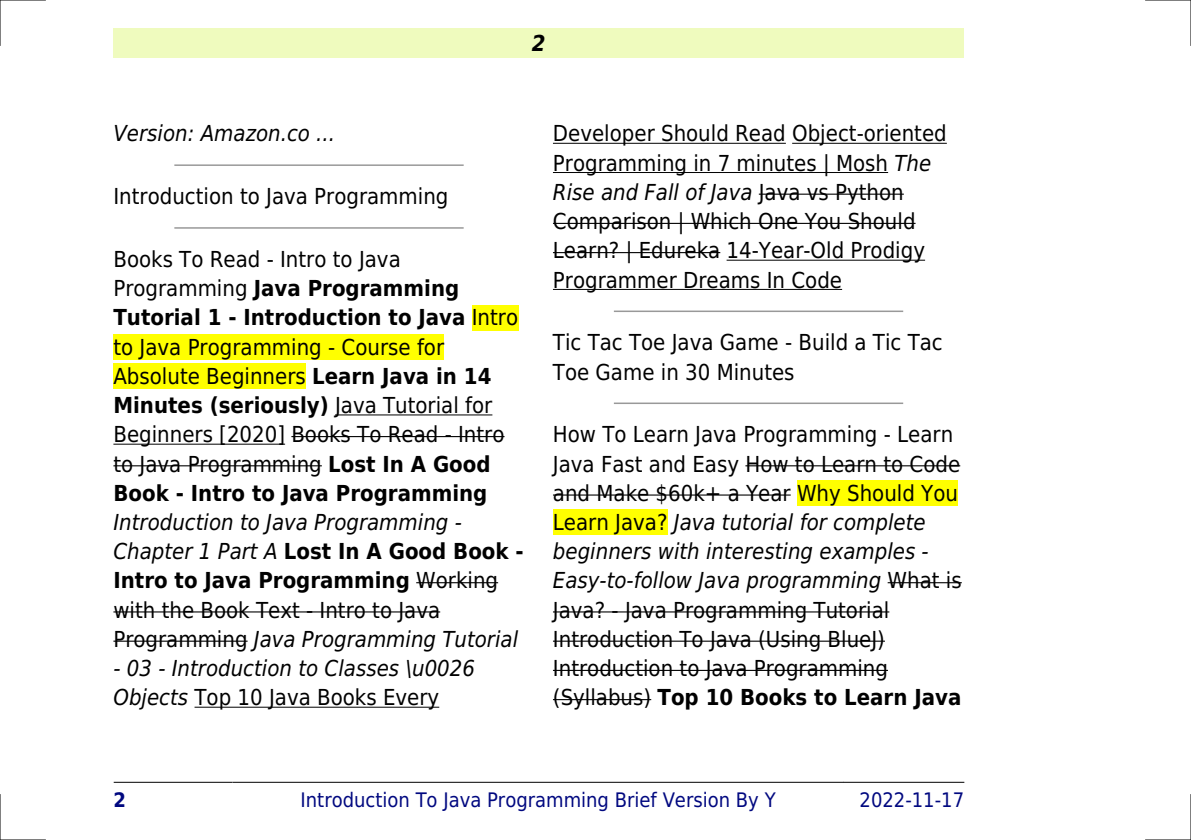
<style>
.page{position:relative;width:1191px;height:840px;background:#fff}
.page>*{position:absolute;margin:0;border:0;box-sizing:border-box;transform-origin:0 0}
.t1{font:22px/29.2px "DejaVu Sans Condensed";color:#000}
.t2{font:italic 22px/29.2px "DejaVu Sans Condensed";color:#000}
.t3{font:italic 700 22px "DejaVu Sans Condensed";color:#000}
.t4{font:20px "DejaVu Sans Condensed";color:#000880}
.t5{font:700 20px "DejaVu Sans Condensed";color:#000880}
.s1{font-weight:700}
.s2{font-weight:700;font-style:normal}
.s3{font-style:normal}
.s4{font-style:italic}
</style>
<div class="page">
<div style="left:113px;top:28px;width:851px;height:30px;background:#effbbe"></div>
<hr style="left:114px;top:781px;width:118px;height:1px;background:#000">
<hr style="left:233px;top:781px;width:610px;height:1px;background:#000">
<hr style="left:844px;top:781px;width:120px;height:1px;background:#000">
<hr style="left:175px;top:164px;width:288px;height:2px;background:#999">
<hr style="left:175px;top:227px;width:288px;height:1px;background:#999">
<div style="left:472px;top:305px;width:46px;height:25px;background:#ff0"></div>
<div style="left:113px;top:334px;width:331px;height:25px;background:#ff0"></div>
<div style="left:113px;top:363px;width:193px;height:26px;background:#ff0"></div>
<hr style="left:335px;top:414px;width:157px;height:1px;background:#000">
<hr style="left:113px;top:443px;width:172px;height:1px;background:#000">
<hr style="left:291px;top:436px;width:213px;height:1px;background:#000">
<hr style="left:113px;top:465px;width:209px;height:1px;background:#000">
<hr style="left:416px;top:582px;width:82px;height:1px;background:#000">
<hr style="left:113px;top:611px;width:327px;height:1px;background:#000">
<hr style="left:113px;top:640px;width:135px;height:1px;background:#000">
<hr style="left:194px;top:706px;width:245px;height:1px;background:#000">
<hr style="left:553px;top:143px;width:233px;height:1px;background:#000">
<hr style="left:792px;top:143px;width:154px;height:1px;background:#000">
<hr style="left:553px;top:172px;width:335px;height:1px;background:#000">
<hr style="left:759px;top:193px;width:145px;height:2px;background:#000">
<hr style="left:553px;top:223px;width:362px;height:1px;background:#000">
<hr style="left:553px;top:252px;width:167px;height:1px;background:#000">
<hr style="left:726px;top:259px;width:199px;height:1px;background:#000">
<hr style="left:553px;top:289px;width:289px;height:1px;background:#000">
<hr style="left:614px;top:310px;width:288px;height:2px;background:#999">
<hr style="left:614px;top:402px;width:288px;height:2px;background:#999">
<hr style="left:745px;top:465px;width:215px;height:1px;background:#000">
<hr style="left:553px;top:494px;width:237px;height:1px;background:#000">
<div style="left:797px;top:480px;width:161px;height:25px;background:#ff0"></div>
<div style="left:553px;top:509px;width:114px;height:26px;background:#ff0"></div>
<hr style="left:887px;top:582px;width:74px;height:1px;background:#000">
<hr style="left:553px;top:611px;width:336px;height:1px;background:#000">
<hr style="left:553px;top:640px;width:332px;height:1px;background:#000">
<hr style="left:553px;top:669px;width:335px;height:1px;background:#000">
<hr style="left:553px;top:698px;width:98px;height:1px;background:#000">
<hr style="left:0;top:0;width:45px;height:1px;background:#000">
<hr style="left:1145px;top:0;width:46px;height:1px;background:#000">
<hr style="left:0;top:839px;width:45px;height:1px;background:#000">
<hr style="left:1145px;top:839px;width:46px;height:1px;background:#000">
<hr style="left:0;top:0;width:1px;height:45px;background:#000">
<hr style="left:0;top:794px;width:1px;height:45px;background:#000">
<hr style="left:1190px;top:0;width:1px;height:45px;background:#000">
<hr style="left:1190px;top:794px;width:1px;height:45px;background:#000">
<p class="t3" style="left:532px;top:30px;width:15px">2</p>
<p class="t2" style="left:113px;top:119px;width:223px">Version: Amazon.co ...</p>
<p class="t1" style="left:113px;top:182px;width:336px">Introduction to Java Programming</p>
<p class="t1" style="left:113px;top:244px;width:406px">Books To Read - Intro to Java Programming <span class="s1">Java Programming Tutorial 1 - Introduction to Java</span> Intro to Java Programming - Course for Absolute Beginners <span class="s1">Learn Java in 14<br>Minutes (seriously)</span> Java Tutorial for Beginners [2020] Books To Read - Intro to Java Programming <span class="s1">Lost In A Good Book - Intro to Java Programming</span></p>
<p class="t2" style="left:113px;top:507px;width:412px">Introduction to Java Programming - Chapter 1 Part A <span class="s2">Lost In A Good Book - Intro to Java Programming</span> <span class="s3">Working with the Book Text - Intro to Java Programming</span> Java Programming Tutorial</p>
<p class="t2" style="left:113px;top:653px;width:363px">- 03 - Introduction to Classes \u0026<br>Objects <span class="s3">Top 10 Java Books Every</span></p>
<p class="t1" style="left:553px;top:119px;width:395px">Developer Should Read Object-oriented Programming in 7 minutes | Mosh <span class="s4">The Rise and Fall of Java</span> Java vs Python Comparison | Which One You Should Learn? | Edureka 14-Year-Old Prodigy Programmer Dreams In Code</p>
<p class="t1" style="left:553px;top:328px;width:391px">Tic Tac Toe Java Game - Build a Tic Tac<br>Toe Game in 30 Minutes</p>
<p class="t1" style="left:553px;top:420px;width:410px">How To Learn Java Programming - Learn Java Fast and Easy How to Learn to Code and Make $60k+ a Year Why Should You Learn Java? <span class="s4">Java tutorial for complete beginners with interesting examples - Easy-to-follow Java programming</span> What is Java? - Java Programming Tutorial Introduction To Java (Using BlueJ)<br>Introduction to Java Programming (Syllabus) <span class="s1">Top 10 Books to Learn Java</span></p>
<p class="t5" style="left:113px;top:787px;width:14px">2</p>
<p class="t4" style="left:300px;top:787px;width:476px">Introduction To Java Programming Brief Version By Y</p>
<p class="t4" style="left:859px;top:787px;width:106px">2022-11-17</p>
</div>
